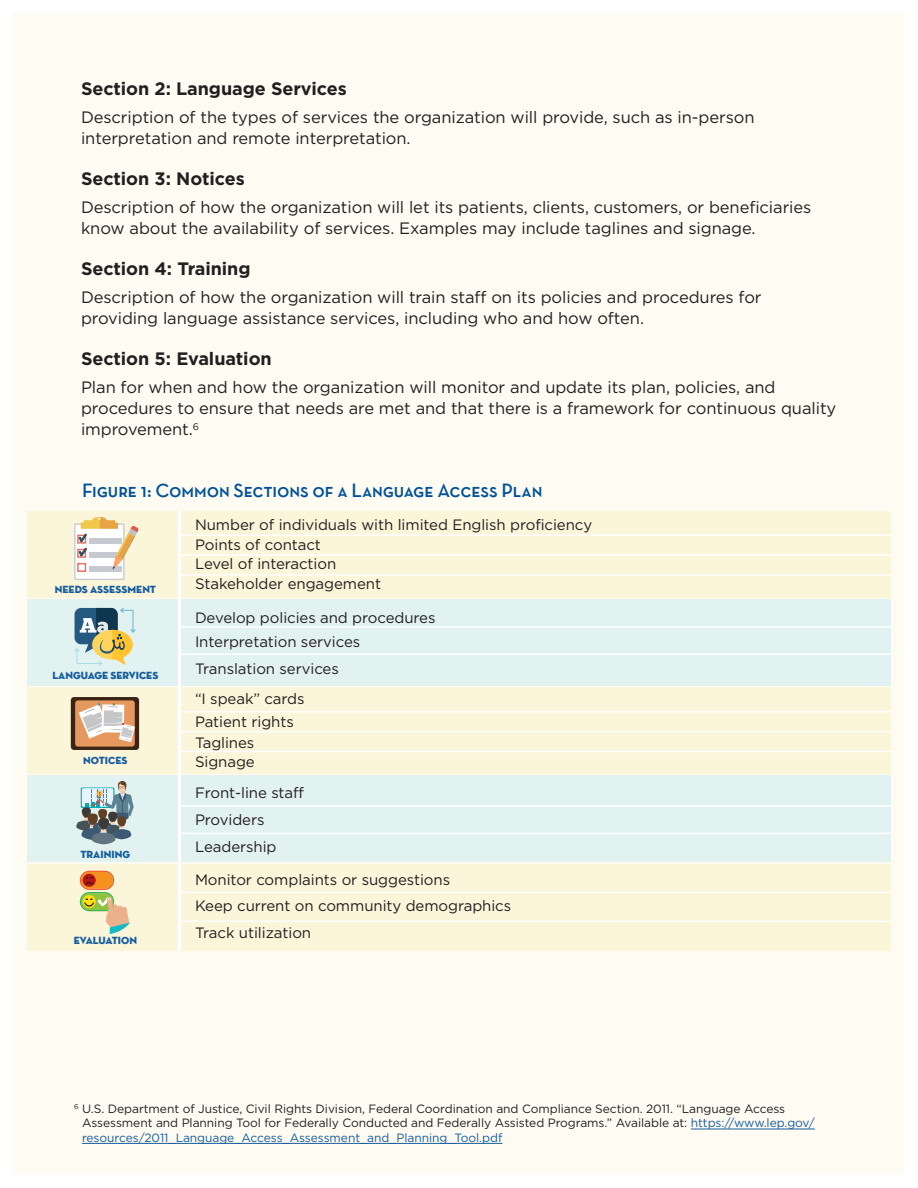
<style>
.page{position:relative;width:918px;height:1188px;background:#fff}
.page>*{position:absolute;margin:0;border:0;box-sizing:border-box;transform-origin:0 0}
.t1{font:19.5px "Neutra Text Demi SC";letter-spacing:-.005em;color:#01529a}
.t2{font:700 18px "Gotham";letter-spacing:-.005em;color:#231f20}
.t3{font:16.5px/21px "Gotham";letter-spacing:-.005em;color:#231f20}
.t4{font:15px "Gotham";letter-spacing:-.005em;color:#231f20}
.t5{font:12px/14.4px "Gotham";letter-spacing:-.005em;color:#231f20}
.t6{font:10.5px "Neutra Disp Titling";color:#175d9e}
.s1{color:#175d9e}
</style>
<div class="page">
<div style="left:14px;top:14px;width:890px;height:1160px;background:#fdfbf2"></div>
<hr style="left:691px;top:1129px;width:124px;height:1px;background:#175d9e">
<hr style="left:82px;top:1143px;width:420px;height:1px;background:#175d9e">
<div style="left:27px;top:511px;width:864px;height:87px;background:#fbf5da"></div>
<div style="left:27px;top:599px;width:864px;height:87px;background:#e1f2f0"></div>
<div style="left:27px;top:687px;width:864px;height:87px;background:#fbf5da"></div>
<div style="left:27px;top:776px;width:864px;height:86px;background:#e1f2f0"></div>
<div style="left:27px;top:864px;width:864px;height:87px;background:#fbf5da"></div>
<svg style="left:80px;top:871px;width:50px;height:63px"></svg>
<div style="left:71px;top:697px;width:68px;height:53px;background:#3b2414;border-radius:3px"></div>
<div style="left:75px;top:700px;width:60px;height:47px;background:#e6995e;border-radius:3px"></div>
<svg style="left:79px;top:703px;width:56px;height:39px"></svg>
<div style="left:75px;top:524px;width:49px;height:55px;background:#fff"></div>
<div style="left:74px;top:523px;width:51px;height:57px;border:1px solid #c7c9d1"></div>
<div style="left:77px;top:535px;width:9px;height:9px;border:1px solid #e67366"></div>
<div style="left:77px;top:549px;width:9px;height:9px;border:1px solid #e67366"></div>
<div style="left:77px;top:563px;width:9px;height:9px;border:1px solid #e67366"></div>
<div style="left:89px;top:566px;width:32px;height:5px;background:#c7c9d1"></div>
<svg style="left:79px;top:517px;width:60px;height:53px"></svg>
<svg style="left:74px;top:608px;width:62px;height:58px"></svg>
<svg style="left:76px;top:781px;width:58px;height:63px"></svg>
<hr style="left:180px;top:535px;width:711px;height:1px;background:#fff">
<hr style="left:180px;top:554px;width:711px;height:2px;background:#fff">
<hr style="left:180px;top:574px;width:711px;height:2px;background:#fff">
<hr style="left:180px;top:711px;width:711px;height:2px;background:#fff">
<hr style="left:180px;top:731px;width:711px;height:1px;background:#fff">
<hr style="left:180px;top:751px;width:711px;height:1px;background:#fff">
<hr style="left:180px;top:626px;width:711px;height:2px;background:#fff">
<hr style="left:180px;top:654px;width:711px;height:1px;background:#fff">
<hr style="left:180px;top:805px;width:711px;height:2px;background:#fff">
<hr style="left:180px;top:833px;width:711px;height:1px;background:#fff">
<hr style="left:180px;top:892px;width:711px;height:1px;background:#fff">
<hr style="left:180px;top:921px;width:711px;height:1px;background:#fff">
<hr style="left:178px;top:511px;width:3px;height:440px;background:#fff">
<h4 class="t2" style="left:81px;top:77px;width:267px">Section 2: Language Services</h4>
<p class="t3" style="left:81px;top:106px;width:675px">Description of the types of services the organization will provide, such as in-person interpretation and remote interpretation.</p>
<h4 class="t2" style="left:81px;top:167px;width:165px">Section 3: Notices</h4>
<p class="t3" style="left:81px;top:196px;width:732px">Description of how the organization will let its patients, clients, customers, or beneficiaries know about the availability of services. Examples may include taglines and signage.</p>
<h4 class="t2" style="left:81px;top:257px;width:171px">Section 4: Training</h4>
<p class="t3" style="left:81px;top:286px;width:682px">Description of how the organization will train staff on its policies and procedures for providing language assistance services, including who and how often.</p>
<h4 class="t2" style="left:81px;top:347px;width:192px">Section 5: Evaluation</h4>
<p class="t3" style="left:81px;top:376px;width:757px">Plan for when and how the organization will monitor and update its plan, policies, and procedures to ensure that needs are met and that there is a framework for continuous quality improvement.<sup>6</sup></p>
<p class="t1" style="left:82px;top:479px;width:462px">Figure 1: Common Sections of a Language Access Plan</p>
<h5 class="t6" style="left:55px;top:583px;width:103px">NEEDS ASSESSMENT</h5>
<h5 class="t6" style="left:52px;top:669px;width:107px">LANGUAGE SERVICES</h5>
<h5 class="t6" style="left:83px;top:754px;width:46px">NOTICES</h5>
<h5 class="t6" style="left:81px;top:847px;width:51px">TRAINING</h5>
<h5 class="t6" style="left:74px;top:934px;width:65px">EVALUATION</h5>
<p class="t4" style="left:195px;top:516px;width:399px">Number of individuals with limited English proficiency</p>
<p class="t4" style="left:195px;top:535px;width:127px">Points of contact</p>
<p class="t4" style="left:195px;top:555px;width:143px">Level of interaction</p>
<p class="t4" style="left:195px;top:574px;width:188px">Stakeholder engagement</p>
<p class="t4" style="left:195px;top:608px;width:242px">Develop policies and procedures</p>
<p class="t4" style="left:195px;top:632px;width:167px">Interpretation services</p>
<p class="t4" style="left:195px;top:659px;width:145px">Translation services</p>
<p class="t4" style="left:195px;top:690px;width:111px">“I speak” cards</p>
<p class="t4" style="left:195px;top:712px;width:100px">Patient rights</p>
<p class="t4" style="left:195px;top:733px;width:61px">Taglines</p>
<p class="t4" style="left:195px;top:753px;width:61px">Signage</p>
<p class="t4" style="left:195px;top:783px;width:111px">Front-line staff</p>
<p class="t4" style="left:195px;top:810px;width:71px">Providers</p>
<p class="t4" style="left:195px;top:837px;width:83px">Leadership</p>
<p class="t4" style="left:195px;top:870px;width:257px">Monitor complaints or suggestions</p>
<p class="t4" style="left:195px;top:896px;width:318px">Keep current on community demographics</p>
<p class="t4" style="left:195px;top:923px;width:118px">Track utilization</p>
<p class="t5" style="left:82px;top:1101px;width:734px;text-indent:-8px"><sup>6</sup> U.S. Department of Justice, Civil Rights Division, Federal Coordination and Compliance Section. 2011. “Language Access<br>Assessment and Planning Tool for Federally Conducted and Federally Assisted Programs.” Available at: <span class="s1">https://www.lep.gov/ resources/2011_Language_Access_Assessment_and_Planning_Tool.pdf</span></p>
</div>
